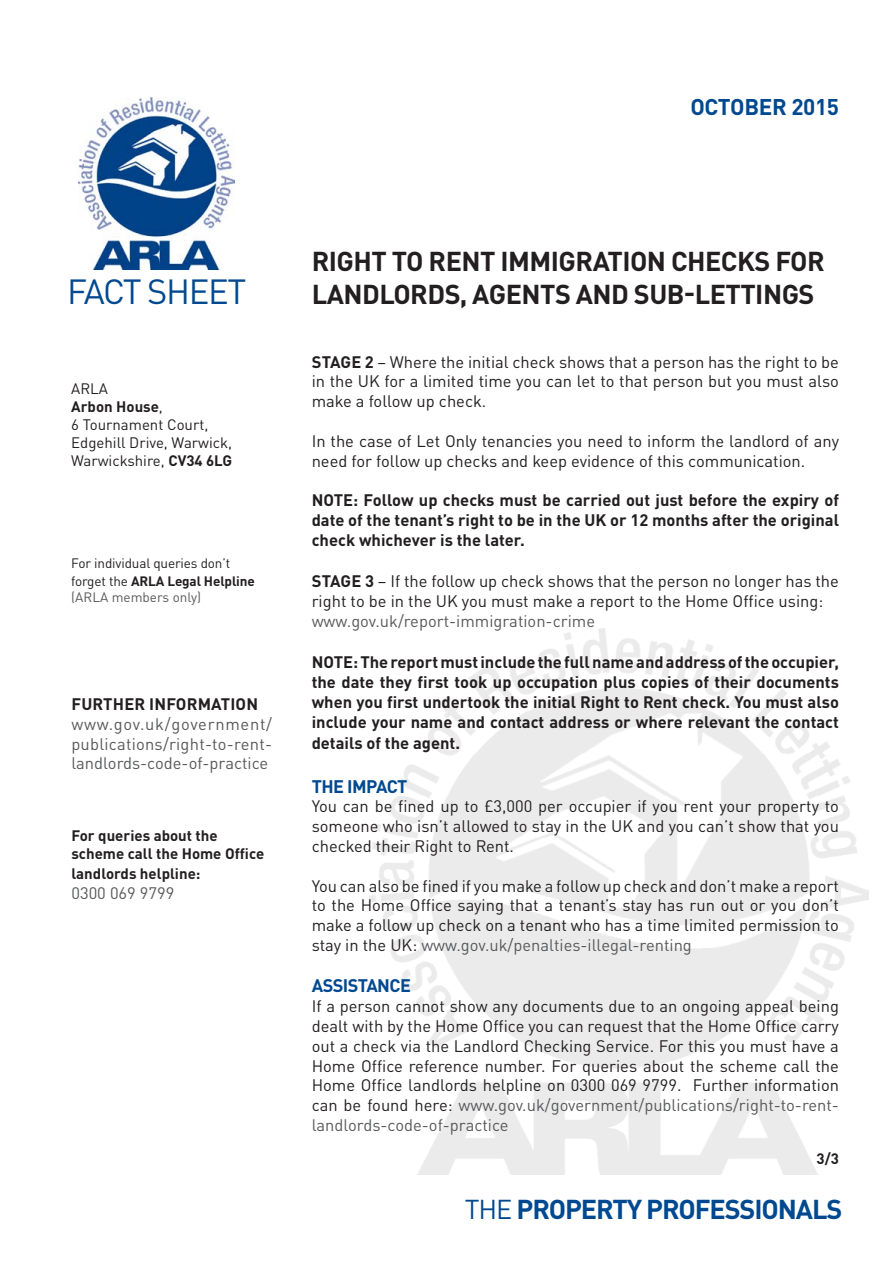
<style>
.page{position:relative;width:893px;height:1263px;background:#fff}
.page>*{position:absolute;margin:0;border:0;box-sizing:border-box;transform-origin:0 0}
.t1{font:34.5px "DINOT";letter-spacing:-.04em;color:#004990}
.t2{font:700 27px/32.4px "DINOT";letter-spacing:-.02em;color:#231f20}
.t3{font:700 27px "DINOT";letter-spacing:-.04em;color:#004990}
.t4{font:700 22.5px "DINOT";letter-spacing:-.02em;color:#004990}
.t5{font:700 18px "DINOT";letter-spacing:-.03em;color:#004990}
.t6{font:16.5px/19.8px "DINOT";color:#231f20;text-align:justify}
.t7{font:700 16.5px/19.8px "DINOT";color:#231f20;text-align:justify}
.t8{font:16.5px/19.8px "DINOT";color:#58595b;text-align:justify}
.t9{font:700 15px/18px "DINOT";color:#231f20}
.t10{font:15px/18px "DINOT";color:#231f20}
.t11{font:13.5px/18px "DINOT";letter-spacing:-.01em;color:#231f20}
.t12{font:13.5px "DINOT";color:#58595b}
.s1{font-weight:400}
.s2{font-weight:700}
.s3{color:#58595b}
</style>
<div class="page">
<img style="left:78px;top:98px;width:157px;height:171px">
<p class="t4" style="left:690px;top:92px;width:150px">OCTOBER 2015</p>
<p class="t1" style="left:67px;top:270px;width:181px">FACT SHEET</p>
<p class="t10" style="left:71px;top:379px;width:38px">ARLA</p>
<p class="t9" style="left:71px;top:397px;width:93px">Arbon House<span class="s1">,</span></p>
<p class="t10" style="left:71px;top:415px;width:139px">6 Tournament Court,</p>
<p class="t10" style="left:71px;top:433px;width:162px">Edgehill Drive, Warwick,<br>Warwickshire, <span class="s2">CV34 6LG</span></p>
<p class="t11" style="left:71px;top:554px;width:185px">For individual queries don’t forget the <span class="s2">ARLA Legal Helpline</span></p>
<p class="t12" style="left:71px;top:589px;width:131px">(ARLA members only)</p>
<p class="t7" style="left:72px;top:694px;width:188px">FURTHER INFORMATION</p>
<p class="t8" style="left:71px;top:714px;width:202px">www.gov.uk/government/ publications/right-to-rent&shy;landlords-code-of-practice</p>
<p class="t9" style="left:71px;top:826px;width:194px">For queries about the scheme call the Home Office</p>
<p class="t9" style="left:71px;top:864px;width:131px">landlords helpline:</p>
<p class="t8" style="left:71px;top:883px;width:104px">0300 069 9799</p>
<p class="t2" style="left:312px;top:245px;width:514px">RIGHT TO RENT IMMIGRATION CHECKS FOR<br>LANDLORDS, AGENTS AND SUB-LETTINGS</p>
<p class="t6" style="left:312px;top:352px;width:529px"><span class="s2">STAGE 2</span> – Where the initial check shows that a person has the right to be in the UK for a limited time you can let to that person but you must also make a follow up check.</p>
<p class="t6" style="left:312px;top:431px;width:529px">In the case of Let Only tenancies you need to inform the landlord of any need for follow up checks and keep evidence of this communication.</p>
<p class="t7" style="left:312px;top:490px;width:529px">NOTE: Follow up checks must be carried out just before the expiry of date of the tenant’s right to be in the UK or 12 months after the original check whichever is the later.</p>
<p class="t6" style="left:312px;top:571px;width:529px"><span class="s2">STAGE 3</span> – If the follow up check shows that the person no longer has the right to be in the UK you must make a report to the Home Office using:</p>
<p class="t8" style="left:312px;top:611px;width:285px">www.gov.uk/report-immigration-crime</p>
<p class="t7" style="left:312px;top:652px;width:529px">NOTE: The report must include the full name and address of the occupier, the date they first took up occupation plus copies of their documents when you first undertook the initial Right to Rent check. You must also include your name and contact address or where relevant the contact</p>
<p class="t7" style="left:312px;top:733px;width:150px">details of the agent.</p>
<p class="t5" style="left:312px;top:774px;width:97px">THE IMPACT</p>
<p class="t6" style="left:312px;top:796px;width:529px">You can be fined up to £3,000 per occupier if you rent your property to someone who isn’t allowed to stay in the UK and you can’t show that you checked their Right to Rent.</p>
<p class="t6" style="left:312px;top:875px;width:529px">You can also be fined if you make a follow up check and don’t make a report to the Home Office saying that a tenant’s stay has run out or you don’t make a follow up check on a tenant who has a time limited permission to stay in the UK: <span class="s3">www.gov.uk/penalties-illegal-renting</span></p>
<p class="t5" style="left:312px;top:974px;width:101px">ASSISTANCE</p>
<p class="t6" style="left:312px;top:996px;width:529px">If a person cannot show any documents due to an ongoing appeal being dealt with by the Home Office you can request that the Home Office carry out a check via the Landlord Checking Service. For this you must have a Home Office reference number. For queries about the scheme call the Home Office landlords helpline on 0300 069 9799. Further information can be found here: <span class="s3">www.gov.uk/government/publications/right-to-rent&shy;landlords-code-of-practice</span></p>
<p class="t9" style="left:817px;top:1149px;width:24px">3/3</p>
<p class="t3" style="left:465px;top:1192px;width:379px"><span class="s1">THE</span> PROPERTY PROFESSIONALS</p>
</div>
